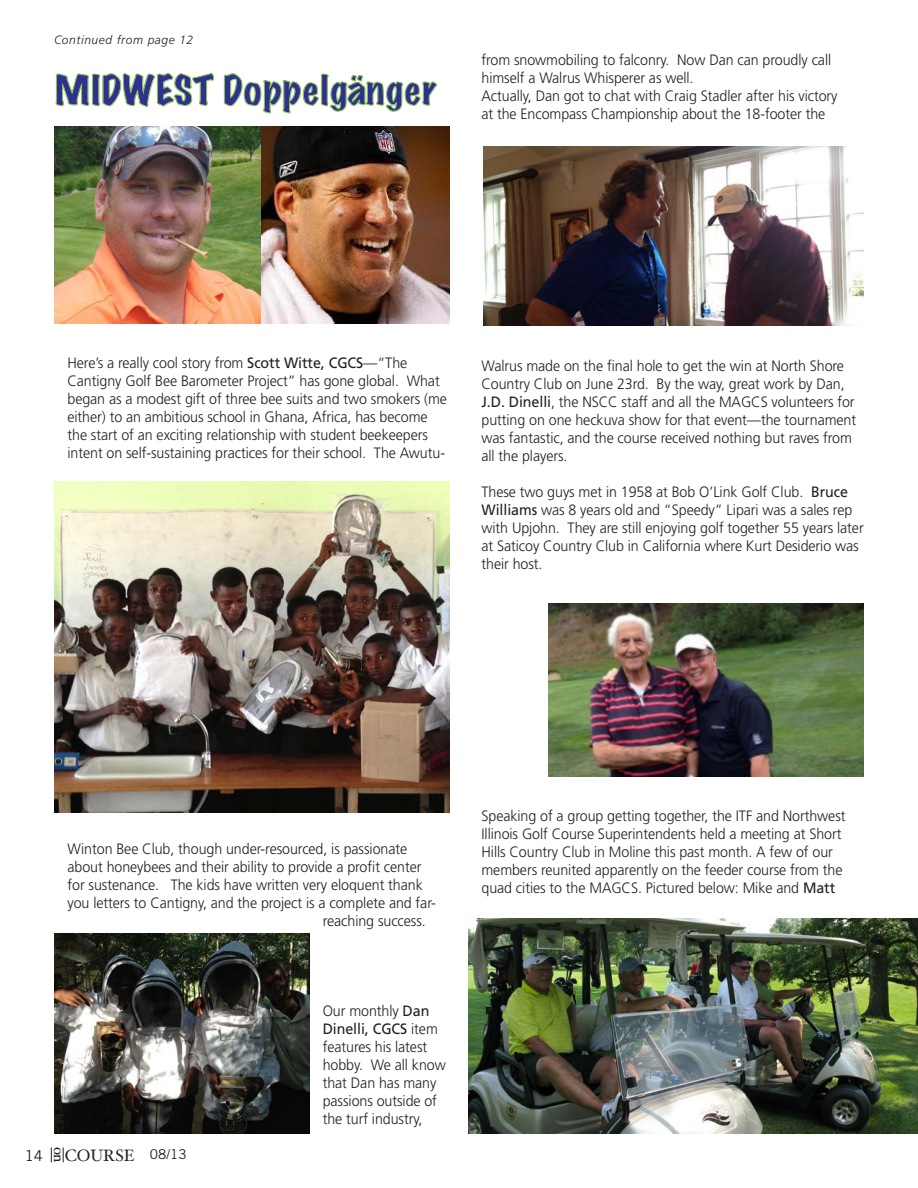
<style>
.page{position:relative;width:918px;height:1188px;background:#fff}
.page>*{position:absolute;margin:0;border:0;box-sizing:border-box;transform-origin:0 0}
.t1{font:expanded 36.75px "Marker Felt";letter-spacing:.035em;color:#2e3092}
.t2{font:16.5px "Hoefler Text";color:#231f20}
.t3{font:300 15px/18px "Frutiger";letter-spacing:-.005em;color:#231f20;scale:.95 1}
.t4{font:15px "Trade Gothic LT Std";color:#231f20}
.t5{font:15px "Hoefler Text";color:#231f20}
.t6{font:italic 300 12px "Frutiger";letter-spacing:.05em;color:#231f20}
.s1{font-weight:400}
.s2{font-family:"Trade Gothic LT Std";font-size:13.5px}
</style>
<div class="page">
<svg style="left:51px;top:1148px;width:1px;height:14px"></svg>
<svg style="left:63px;top:1148px;width:1px;height:14px"></svg>
<svg style="left:55px;top:73px;width:160px;height:34px"></svg>
<svg style="left:224px;top:73px;width:213px;height:41px"></svg>
<img style="left:54px;top:126px;width:396px;height:197px">
<img style="left:55px;top:482px;width:395px;height:330px">
<img style="left:55px;top:933px;width:254px;height:201px">
<img style="left:484px;top:146px;width:380px;height:179px">
<img style="left:548px;top:603px;width:315px;height:173px">
<img style="left:468px;top:918px;width:450px;height:216px">
<p class="t6" style="left:54px;top:32px;width:141px">Continued from page 12</p>
<h1 class="t1" style="left:55px;top:61px;width:383px">MIDWEST Doppelgänger</h1>
<p class="t3" style="left:481px;top:51px;width:376px">from snowmobiling to falconry. Now Dan can proudly call himself a Walrus Whisperer as well.<br>Actually, Dan got to chat with Craig Stadler after his victory at the Encompass Championship about the 18-footer the</p>
<p class="t3" style="left:68px;top:354px;width:401px">Here’s a really cool story from <span class="s1">Scott Witte, CGCS</span>—“The Cantigny Golf Bee Barometer Project” has gone global. What began as a modest gift of three bee suits and two smokers (me either) to an ambitious school in Ghana, Africa, has become the start of an exciting relationship with student beekeepers intent on self-sustaining practices for their school. The Awutu-</p>
<p class="t3" style="left:481px;top:357px;width:396px">Walrus made on the final hole to get the win at North Shore Country Club on June 23rd. By the way, great work by Dan, <span class="s1">J.D. Dinelli</span>, the NSCC staff and all the MAGCS volunteers for putting on one heckuva show for that event—the tournament was fantastic, and the course received nothing but raves from all the players.</p>
<p class="t3" style="left:481px;top:483px;width:404px">These two guys met in 1958 at Bob O’Link Golf Club. <span class="s1">Bruce Williams</span> was 8 years old and “Speedy” Lipari was a sales rep with Upjohn. They are still enjoying golf together 55 years later at Saticoy Country Club in California where Kurt Desiderio was their host.</p>
<p class="t3" style="left:68px;top:840px;width:359px">Winton Bee Club, though under-resourced, is passionate</p>
<p class="t3" style="left:68px;top:858px;width:374px">about honeybees and their ability to provide a profit center</p>
<p class="t3" style="left:68px;top:876px;width:376px">for sustenance. The kids have written very eloquent thank</p>
<p class="t3" style="left:68px;top:894px;width:389px">you letters to Cantigny, and the project is a complete and far-</p>
<p class="t3" style="left:323px;top:912px;width:110px">reaching success.</p>
<p class="t5" style="left:68px;top:1147px;width:18px;rotate:90deg">on</p>
<p class="t4" style="left:25px;top:1147px;width:20px">14</p>
<p class="t2" style="left:65px;top:1145px;width:124px">COURSE <span class="s2">08/13</span></p>
<p class="t3" style="left:323px;top:1002px;width:131px">Our monthly <span class="s1">Dan<br>Dinelli, CGCS</span> item features his latest hobby. We all know that Dan has many passions outside of the turf industry,</p>
<p class="t3" style="left:481px;top:807px;width:385px">Speaking of a group getting together, the ITF and Northwest Illinois Golf Course Superintendents held a meeting at Short Hills Country Club in Moline this past month. A few of our members reunited apparently on the feeder course from the quad cities to the MAGCS. Pictured below: Mike and <span class="s1">Matt</span></p>
</div>
